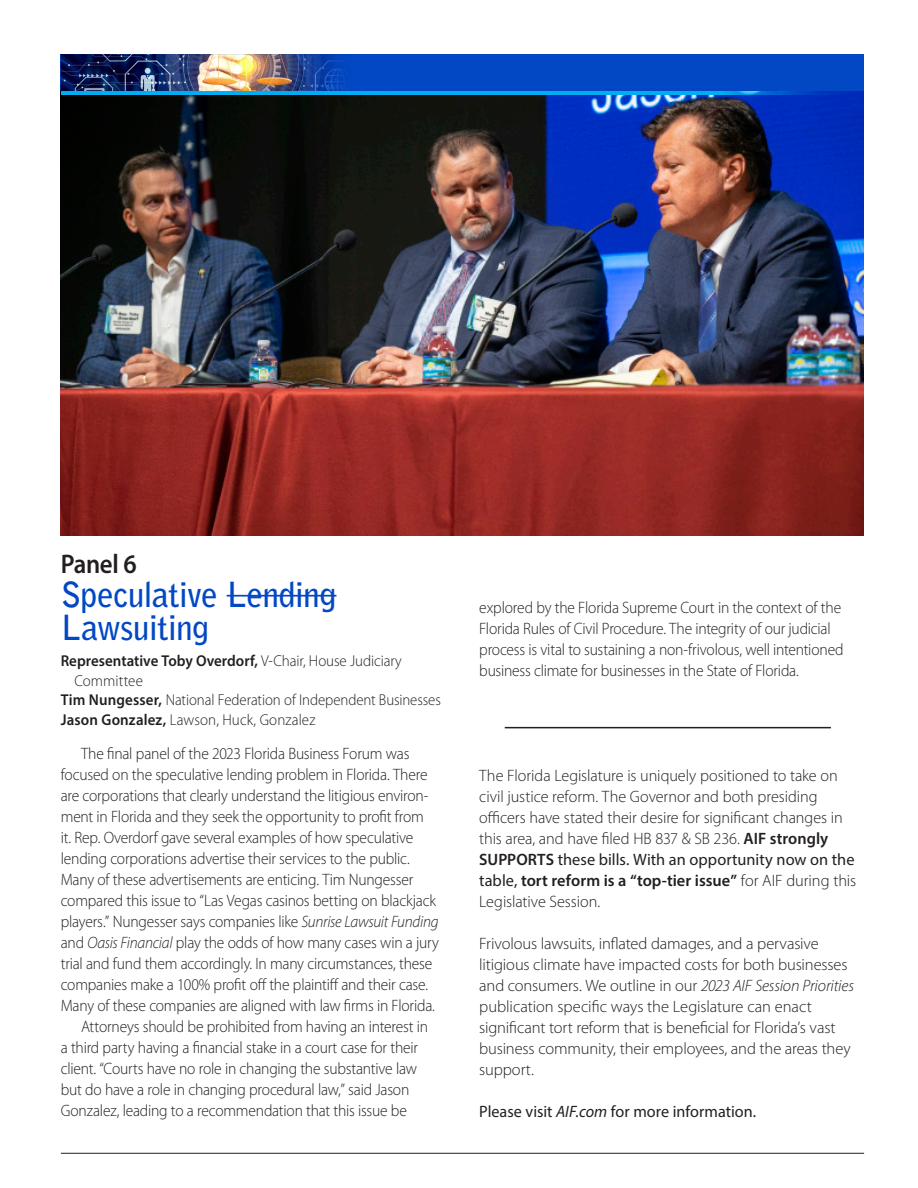
<style>
.page{position:relative;width:918px;height:1188px;background:#fff}
.page>*{position:absolute;margin:0;border:0;box-sizing:border-box;transform-origin:0 0}
.t1{font:700 34.5px/33px "Bell Gothic Std";letter-spacing:-.02em;color:#0248c4}
.t2{font:600 27px "Myriad Pro";letter-spacing:-.02em;color:#231f20;scale:.92 1}
.t3{font:300 16.5px/21px "Myriad Pro";letter-spacing:-.01em;color:#231f20;scale:.94 1}
.t4{font:300 16.5px/21px "Myriad Pro";letter-spacing:-.01em;color:#231f20}
.t5{font:16.5px "Myriad Pro";color:#231f20}
.t6{font:300 15.75px/19.5px "Myriad Pro";color:#231f20;scale:.95 1}
.t7{font:300 15.75px "Myriad Pro";color:#231f20;scale:.94 1}
.s1{font-weight:600}
.s2{font-style:italic}
.s3{font-weight:400}
</style>
<div class="page">
<img style="left:61px;top:91px;width:803px;height:445px">
<div style="left:61px;top:55px;width:803px;height:36px;background:#0248c4"></div>
<img style="left:61px;top:55px;width:281px;height:36px">
<svg style="left:61px;top:91px;width:801px;height:4px;background:#009fe9"></svg>
<hr style="left:505px;top:727px;width:326px;height:1px;background:#231f20">
<hr style="left:227px;top:595px;width:109px;height:2px;background:#0248c4">
<hr style="left:61px;top:1153px;width:803px;height:1px;background:#231f20">
<p class="t2" style="left:61px;top:546px;width:84px">Panel 6</p>
<p class="t1" style="left:61px;top:578px;width:277px">Speculative Lending<br>Lawsuiting</p>
<p class="t6" style="left:74px;top:651px;width:346px;text-indent:-14px"><span class="s1">Representative Toby Overdorf,</span> V-Chair, House Judiciary<br>Committee</p>
<p class="t7" style="left:61px;top:691px;width:406px"><span class="s1">Tim Nungesser,</span> National Federation of Independent Businesses</p>
<p class="t6" style="left:61px;top:710px;width:270px"><span class="s1">Jason Gonzalez,</span> Lawson, Huck, Gonzalez</p>
<p class="t3" style="left:61px;top:743px;width:404px;text-indent:20px">The final panel of the 2023 Florida Business Forum was focused on the speculative lending problem in Florida. There are corporations that clearly understand the litigious environ&shy;ment in Florida and they seek the opportunity to profit from<br>it. Rep. Overdorf gave several examples of how speculative lending corporations advertise their services to the public.<br>Many of these advertisements are enticing. Tim Nungesser compared this issue to “Las Vegas casinos betting on blackjack players.” Nungesser says companies like <span class="s2">Sunrise Lawsuit Funding </span>and <span class="s2">Oasis Financial</span> play the odds of how many cases win a jury trial and fund them accordingly. In many circumstances, these companies make a 100% profit off the plaintiff and their case.<br>Many of these companies are aligned with law firms in Florida.</p>
<p class="t3" style="left:61px;top:1016px;width:392px;text-indent:20px">Attorneys should be prohibited from having an interest in a third party having a financial stake in a court case for their client. “Courts have no role in changing the substantive law but do have a role in changing procedural law,” said Jason Gonzalez, leading to a recommendation that this issue be</p>
<p class="t3" style="left:479px;top:597px;width:389px">explored by the Florida Supreme Court in the context of the Florida Rules of Civil Procedure. The integrity of our judicial process is vital to sustaining a non-frivolous, well intentioned business climate for businesses in the State of Florida.</p>
<p class="t4" style="left:479px;top:765px;width:379px">The Florida Legislature is uniquely positioned to take on civil justice reform. The Governor and both presiding officers have stated their desire for significant changes in this area, and have filed HB 837 &amp; SB 236. <span class="s1">AIF strongly SUPPORTS</span> <span class="s3">these bills. With an opportunity now on the table,</span> <span class="s1">tort reform is a “top-tier issue”</span> for AIF during this Legislative Session.</p>
<p class="t4" style="left:479px;top:933px;width:376px">Frivolous lawsuits, inflated damages, and a pervasive litigious climate have impacted costs for both businesses and consumers. We outline in our <span class="s2">2023 AIF Session Priorities </span>publication specific ways the Legislature can enact significant tort reform that is beneficial for Florida’s vast business community, their employees, and the areas they support.</p>
<p class="t5" style="left:479px;top:1101px;width:278px">Please visit <span class="s2">AIF.com</span> for more information.</p>
</div>
